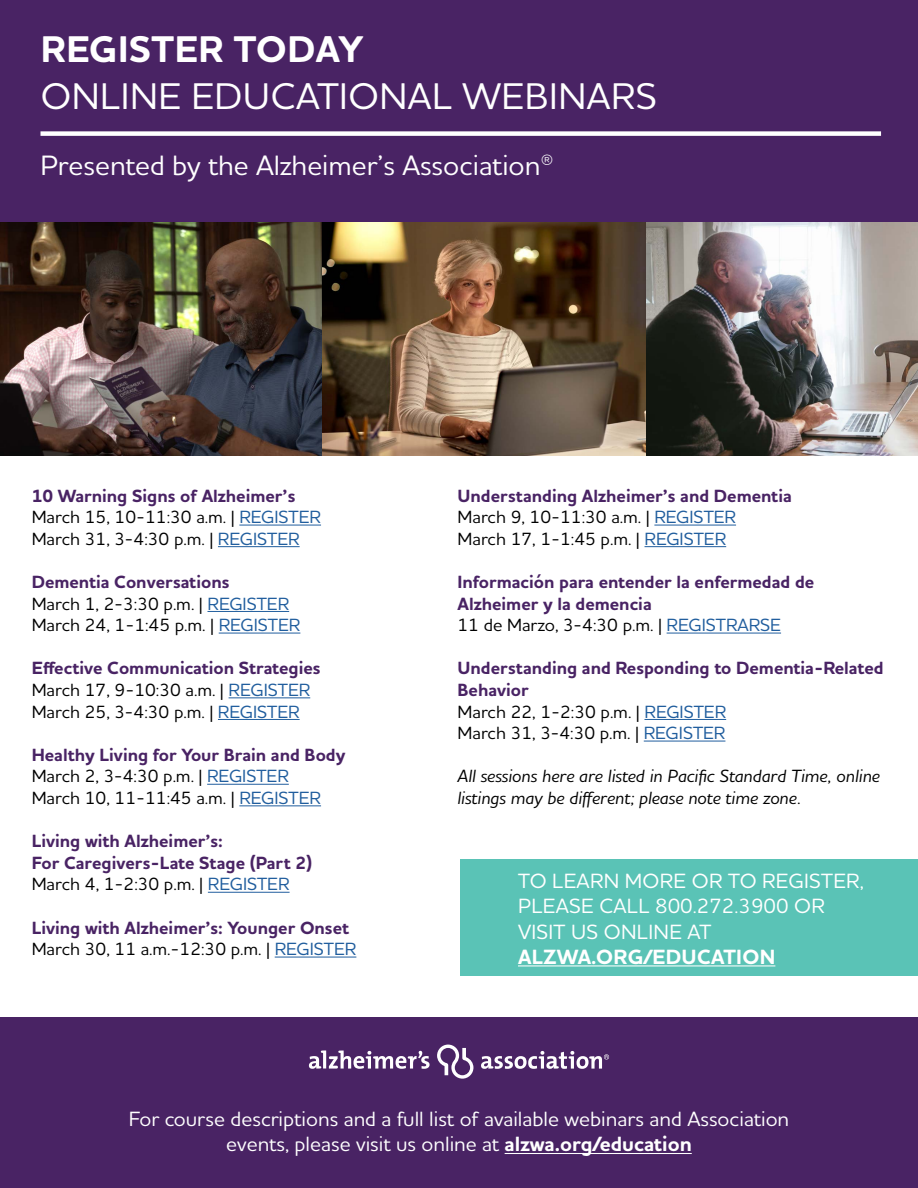
<style>
.page{position:relative;width:918px;height:1188px;background:#fff}
.page>*{position:absolute;margin:0;border:0;box-sizing:border-box;transform-origin:0 0}
.t1{font:500 37.8px "Houschka Alt Pro";letter-spacing:.015em;color:#fff}
.t2{font:700 37.8px "Houschka Alt Pro";letter-spacing:.015em;color:#fff}
.t3{font:500 28.5px "Houschka Alt Pro";color:#fff}
.t4{font:500 21px/25.2px "Houschka Alt Pro";color:#fff}
.t5{font:700 21px "Houschka Alt Pro";letter-spacing:.015em;color:#fff}
.t6{font:500 18px/21.6px "Houschka Alt Pro";color:#000}
.t7{font:700 18px/21.6px "Houschka Alt Pro";color:#492364}
.t8{font:italic 500 18px/21.6px "Houschka Alt Pro";color:#000}
.s1{font-weight:700;color:#492364}
.s2{color:#215e9e}
.s3{font-weight:500;color:#000}
.s4{font-weight:500;color:#215e9e}
.s5{font-weight:700}
</style>
<div class="page">
<div style="left:461px;top:859px;width:457px;height:116px;background:#5ac3b6"></div>
<hr style="left:518px;top:965px;width:257px;height:1px;background:#fff">
<div style="left:0;top:0;width:918px;height:233px;background:#492364"></div>
<div style="left:0;top:1017px;width:918px;height:171px;background:#492364"></div>
<hr style="left:505px;top:1153px;width:187px;height:1px;background:#fff">
<hr style="left:654px;top:525px;width:82px;height:1px;background:#215e9e">
<hr style="left:645px;top:546px;width:81px;height:1px;background:#215e9e">
<hr style="left:667px;top:633px;width:114px;height:1px;background:#215e9e">
<hr style="left:644px;top:719px;width:82px;height:1px;background:#215e9e">
<hr style="left:644px;top:741px;width:81px;height:1px;background:#215e9e">
<hr style="left:239px;top:525px;width:82px;height:1px;background:#215e9e">
<hr style="left:218px;top:546px;width:82px;height:1px;background:#215e9e">
<hr style="left:208px;top:611px;width:81px;height:1px;background:#215e9e">
<hr style="left:219px;top:633px;width:81px;height:1px;background:#215e9e">
<hr style="left:229px;top:697px;width:81px;height:1px;background:#215e9e">
<hr style="left:218px;top:719px;width:82px;height:1px;background:#215e9e">
<hr style="left:207px;top:784px;width:82px;height:1px;background:#215e9e">
<hr style="left:239px;top:805px;width:82px;height:1px;background:#215e9e">
<hr style="left:208px;top:892px;width:82px;height:1px;background:#215e9e">
<hr style="left:275px;top:957px;width:81px;height:1px;background:#215e9e">
<div style="left:40px;top:131px;width:841px;height:5px;background:#fff"></div>
<svg style="left:437px;top:1045px;width:36px;height:34px"></svg>
<svg style="left:309px;top:1050px;width:121px;height:19px"></svg>
<svg style="left:481px;top:1051px;width:128px;height:18px"></svg>
<img style="left:0;top:222px;width:323px;height:234px">
<img style="left:323px;top:222px;width:324px;height:234px">
<img style="left:647px;top:222px;width:271px;height:234px">
<h1 class="t2" style="left:41px;top:24px;width:324px">REGISTER TODAY</h1>
<h1 class="t1" style="left:41px;top:72px;width:617px">ONLINE EDUCATIONAL WEBINARS</h1>
<h2 class="t3" style="left:40px;top:147px;width:515px">Presented by the Alzheimer’s Association®</h2>
<p class="t6" style="left:32px;top:484px;width:291px"><span class="s1">10 Warning Signs of Alzheimer’s<br></span>March 15, 10-11:30 a.m. | <span class="s2">REGISTER<br></span>March 31, 3-4:30 p.m. | <span class="s2">REGISTER</span></p>
<p class="t6" style="left:32px;top:571px;width:270px"><span class="s1">Dementia Conversations<br></span>March 1, 2-3:30 p.m. | <span class="s2">REGISTER<br></span>March 24, 1-1:45 p.m. | <span class="s2">REGISTER</span></p>
<p class="t6" style="left:32px;top:657px;width:290px"><span class="s1">Effective Communication Strategies<br></span>March 17, 9-10:30 a.m. | <span class="s2">REGISTER<br></span>March 25, 3-4:30 p.m. | <span class="s2">REGISTER</span></p>
<p class="t6" style="left:32px;top:744px;width:315px"><span class="s1">Healthy Living for Your Brain and Body<br></span>March 2, 3-4:30 p.m. | <span class="s2">REGISTER<br></span>March 10, 11-11:45 a.m. | <span class="s2">REGISTER</span></p>
<p class="t7" style="left:32px;top:831px;width:282px">Living with Alzheimer’s:<br>For Caregivers-Late Stage (Part 2)<br><span class="s3">March 4, 1-2:30 p.m. |</span> <span class="s4">REGISTER</span></p>
<p class="t7" style="left:32px;top:917px;width:326px">Living with Alzheimer’s: Younger Onset<br><span class="s3">March 30, 11 a.m.-12:30 p.m. |</span> <span class="s4">REGISTER</span></p>
<p class="t6" style="left:458px;top:484px;width:336px"><span class="s1">Understanding Alzheimer’s and Dementia<br></span>March 9, 10-11:30 a.m. | <span class="s2">REGISTER<br></span>March 17, 1-1:45 p.m. | <span class="s2">REGISTER</span></p>
<p class="t7" style="left:458px;top:571px;width:358px">Información para entender la enfermedad de<br>Alzheimer y la demencia<br><span class="s3">11 de Marzo, 3-4:30 p.m. |</span> <span class="s4">REGISTRARSE</span></p>
<p class="t7" style="left:458px;top:658px;width:428px">Understanding and Responding to Dementia-Related<br>Behavior<br><span class="s3">March 22, 1-2:30 p.m. |</span> <span class="s4">REGISTER<br></span><span class="s3">March 31, 3-4:30 p.m. |</span> <span class="s4">REGISTER</span></p>
<p class="t8" style="left:458px;top:765px;width:424px">All sessions here are listed in Pacific Standard Time, online listings may be different; please note time zone.</p>
<p class="t4" style="left:518px;top:868px;width:347px">TO LEARN MORE OR TO REGISTER,<br>PLEASE CALL 800.272.3900 OR<br>VISIT US ONLINE AT</p>
<p class="t5" style="left:518px;top:943px;width:259px">ALZWA.ORG/EDUCATION</p>
<p class="t4" style="left:129px;top:1106px;width:662px;text-align:center">For course descriptions and a full list of available webinars and Association events, please visit us online at <span class="s5">alzwa.org/education</span></p>
</div>
